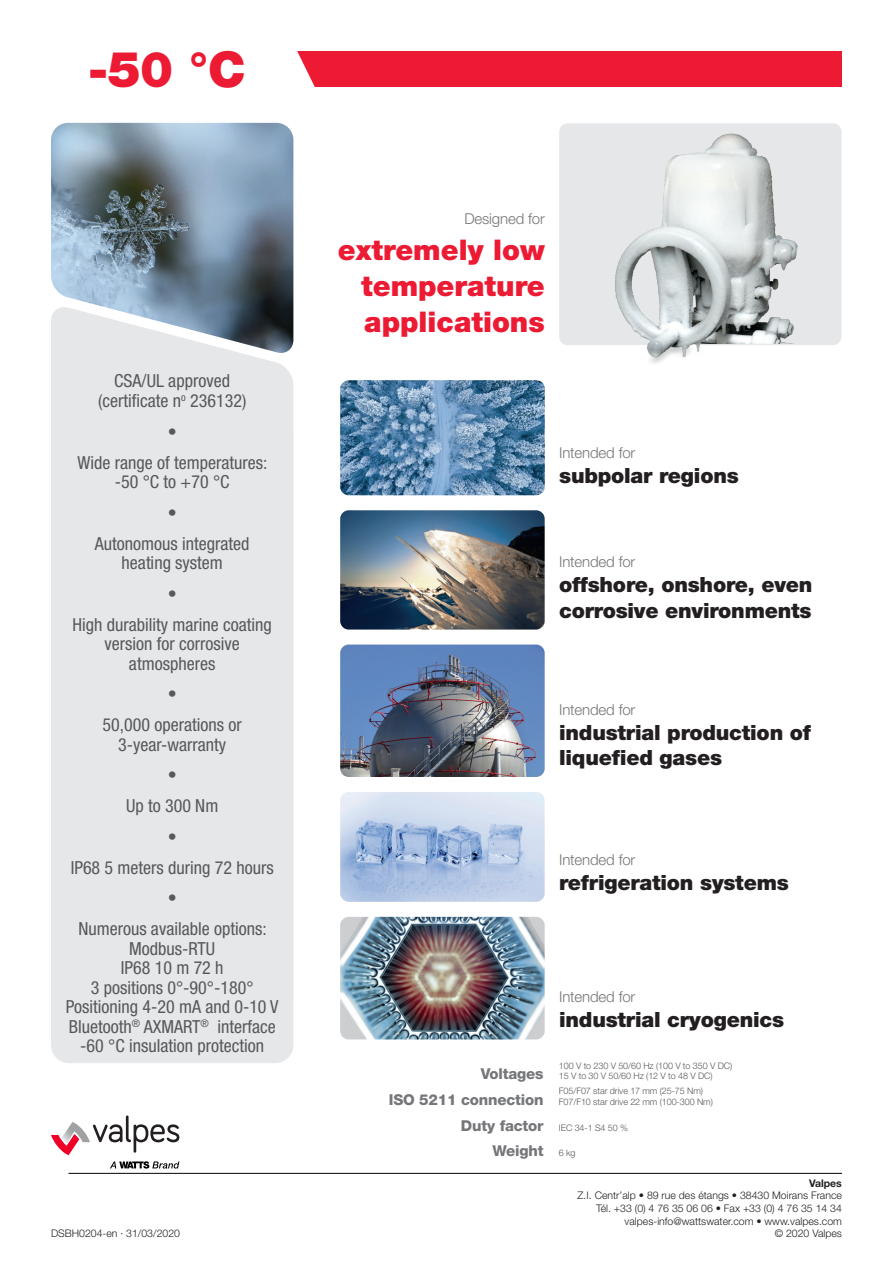
<style>
.page{position:relative;width:893px;height:1263px;background:#fff}
.page>*{position:absolute;margin:0;border:0;box-sizing:border-box;transform-origin:0 0}
.t1{font:900 49.5px "Helvetica Neue LT Std";color:#ed1a33}
.t2{font:900 28.5px/36px "Helvetica Neue LT Std";color:#ed1a33;text-align:justify}
.t3{font:900 21px/25.2px "Helvetica Neue LT Std";letter-spacing:-.01em;color:#231f20}
.t4{font:condensed 18px "Helvetica Neue LT Std";color:#57585a}
.t5{font:300 15px "Helvetica Neue LT Std";letter-spacing:-.01em;color:#757679}
.t6{font:800 15px "Helvetica Neue LT Std";letter-spacing:-.01em;color:#757679}
.t7{font:300 10.5px "Helvetica Neue LT Std";color:#231f20}
.t8{font:700 10.5px "Helvetica Neue LT Std";color:#231f20}
.t9{font:300 9px "Helvetica Neue LT Std";letter-spacing:-.01em;color:#57585a}
</style>
<div class="page">
<img style="left:51px;top:123px;width:242px;height:232px">
<svg style="left:51px;top:1115px;width:128px;height:40px"></svg>
<svg style="left:110px;top:1161px;width:69px;height:7px"></svg>
<div style="left:297px;top:52px;width:545px;height:35px;background:#ed1a33"></div>
<svg style="left:297px;top:51px;width:18px;height:36px"></svg>
<hr style="left:68px;top:1173px;width:774px;height:1px;background:#231f20">
<div style="left:51px;top:355px;width:242px;height:708px;background:#e6e7e9"></div>
<div style="left:559px;top:123px;width:282px;height:222px;background:#e6e7e9;border-radius:9px"></div>
<img style="left:615px;top:133px;width:183px;height:231px">
<img style="left:340px;top:380px;width:205px;height:115px">
<img style="left:340px;top:510px;width:205px;height:119px">
<img style="left:340px;top:644px;width:205px;height:133px">
<img style="left:340px;top:792px;width:205px;height:110px">
<img style="left:340px;top:917px;width:205px;height:122px">
<p class="t1" style="left:88px;top:40px;width:159px">-50 °C</p>
<p class="t4" style="left:114px;top:371px;width:117px">CSA/UL approved</p>
<p class="t4" style="left:98px;top:390px;width:150px">(certificate n<sup>o</sup> 236132)</p>
<p class="t4" style="left:168px;top:421px;width:10px">•</p>
<p class="t4" style="left:78px;top:452px;width:192px">Wide range of temperatures:</p>
<p class="t4" style="left:115px;top:471px;width:116px">-50 °C to +70 °C</p>
<p class="t4" style="left:168px;top:502px;width:10px">•</p>
<p class="t4" style="left:95px;top:533px;width:156px">Autonomous integrated</p>
<p class="t4" style="left:121px;top:552px;width:103px">heating system</p>
<p class="t4" style="left:168px;top:583px;width:10px">•</p>
<p class="t4" style="left:72px;top:614px;width:201px">High durability marine coating</p>
<p class="t4" style="left:105px;top:633px;width:137px">version for corrosive</p>
<p class="t4" style="left:129px;top:653px;width:88px">atmospheres</p>
<p class="t4" style="left:168px;top:683px;width:10px">•</p>
<p class="t4" style="left:103px;top:714px;width:141px">50,000 operations or</p>
<p class="t4" style="left:118px;top:734px;width:109px">3-year-warranty</p>
<p class="t4" style="left:168px;top:764px;width:10px">•</p>
<p class="t4" style="left:126px;top:795px;width:94px">Up to 300 Nm</p>
<p class="t4" style="left:168px;top:826px;width:10px">•</p>
<p class="t4" style="left:71px;top:857px;width:205px">IP68 5 meters during 72 hours</p>
<p class="t4" style="left:168px;top:887px;width:10px">•</p>
<p class="t4" style="left:78px;top:918px;width:190px">Numerous available options:</p>
<p class="t4" style="left:129px;top:938px;width:88px">Modbus-RTU</p>
<p class="t4" style="left:121px;top:957px;width:104px">IP68 10 m 72 h</p>
<p class="t4" style="left:91px;top:977px;width:164px">3 positions 0°-90°-180°</p>
<p class="t4" style="left:66px;top:996px;width:214px">Positioning 4-20 mA and 0-10 V</p>
<p class="t4" style="left:69px;top:1016px;width:209px">Bluetooth<sup>®</sup> AXMART<sup>®</sup> interface</p>
<p class="t4" style="left:80px;top:1035px;width:185px">-60 °C insulation protection</p>
<p class="t7" style="left:51px;top:1227px;width:130px">DSBH0204-en · 31/03/2020</p>
<p class="t5" style="left:464px;top:209px;width:82px">Designed for</p>
<p class="t2" style="left:361px;top:231px;width:185px;text-indent:-23px">extremely low temperature applications</p>
<p class="t5" style="left:559px;top:444px;width:78px">Intended for</p>
<p class="t3" style="left:559px;top:463px;width:181px">subpolar regions</p>
<p class="t5" style="left:559px;top:553px;width:78px">Intended for</p>
<p class="t3" style="left:559px;top:572px;width:255px">offshore, onshore, even corrosive environments</p>
<p class="t5" style="left:559px;top:700px;width:78px">Intended for</p>
<p class="t3" style="left:559px;top:720px;width:253px">industrial production of liquefied gases</p>
<p class="t5" style="left:559px;top:850px;width:78px">Intended for</p>
<p class="t3" style="left:559px;top:870px;width:231px">refrigeration systems</p>
<p class="t6" style="left:481px;top:1065px;width:64px">Voltages</p>
<p class="t6" style="left:389px;top:1091px;width:156px">ISO 5211 connection</p>
<p class="t6" style="left:461px;top:1116px;width:84px">Duty factor</p>
<p class="t6" style="left:492px;top:1142px;width:53px">Weight</p>
<p class="t5" style="left:559px;top:988px;width:78px">Intended for</p>
<p class="t3" style="left:559px;top:1007px;width:227px">industrial cryogenics</p>
<p class="t9" style="left:559px;top:1060px;width:175px">100 V to 230 V 50/60 Hz (100 V to 350 V DC)</p>
<p class="t9" style="left:559px;top:1071px;width:155px">15 V to 30 V 50/60 Hz (12 V to 48 V DC)</p>
<p class="t9" style="left:559px;top:1085px;width:146px">F05/F07 star drive 17 mm (25-75 Nm)</p>
<p class="t9" style="left:559px;top:1096px;width:155px">F07/F10 star drive 22 mm (100-300 Nm)</p>
<p class="t9" style="left:559px;top:1122px;width:71px">IEC 34-1 S4 50 %</p>
<p class="t9" style="left:559px;top:1147px;width:18px">6 kg</p>
<p class="t8" style="left:809px;top:1176px;width:34px">Valpes</p>
<p class="t7" style="left:578px;top:1189px;width:266px">Z.I. Centr’alp • 89 rue des étangs • 38430 Moirans France</p>
<p class="t7" style="left:596px;top:1202px;width:247px">Tél. +33 (0) 4 76 35 06 06 • Fax +33 (0) 4 76 35 14 34</p>
<p class="t7" style="left:625px;top:1214px;width:219px">valpes-info@wattswater.com • www.valpes.com</p>
<p class="t7" style="left:775px;top:1227px;width:69px">© 2020 Valpes</p>
</div>
